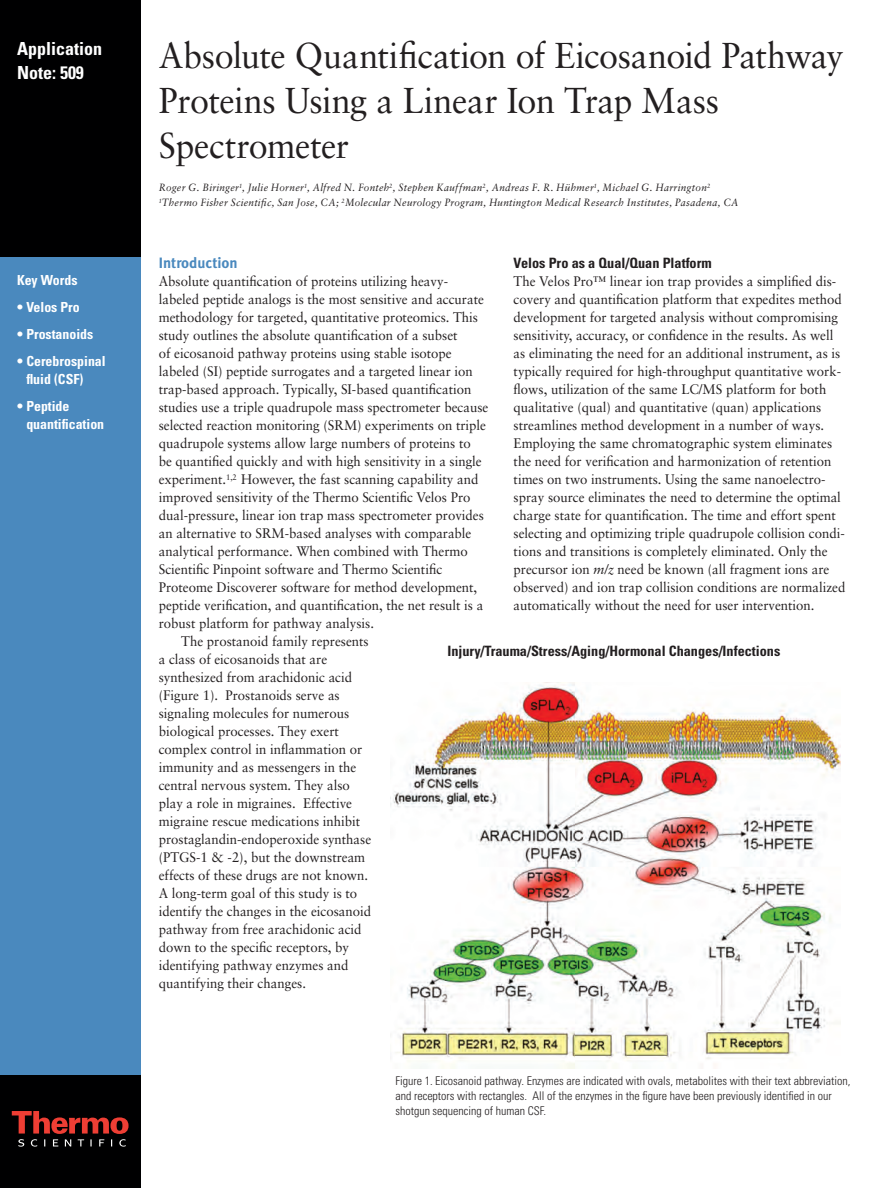
<style>
.page{position:relative;width:891px;height:1188px;background:#fff}
.page>*{position:absolute;margin:0;border:0;box-sizing:border-box;transform-origin:0 0}
.Note_Title{font:36px/45px "Sabon";letter-spacing:-.01em;color:#231f20;scale:.95 1}
.Note_Number{font:700 condensed 18px/24px "Univers";color:#fff}
.Sub_Head_1_Blue{font:15px "Meta Bold LF";color:#4a89be}
.Sub_Head_2_Black{font:700 condensed 14.25px "Univers";color:#231f20}
._1st_Body{font:13.8px/18px "Sabon";color:#231f20;scale:.95 1}
._2nd_Body{font:13.8px/18px "Sabon";color:#231f20;scale:.95 1}
.Key_Words{font:700 condensed 13.8px/18px "Univers";color:#fff}
.t1{font:300 condensed 12px/15px "Univers";color:#231f20}
.Authors{font:italic 10.5px/15px "Sabon";letter-spacing:.03em;color:#231f20;scale:.95 1}
.s1{font-style:italic}
</style>
<div class="page">
<div style="left:0;top:250px;width:141px;height:938px;background:#4a89be"></div>
<div style="left:0;top:1076px;width:141px;height:112px;background:#000001"></div>
<svg style="left:12px;top:1111px;width:117px;height:36px"></svg>
<div style="left:0;top:0;width:141px;height:256px;background:#000001"></div>
<img style="left:393px;top:682px;width:447px;height:386px">
<p class="Note_Number" style="left:17px;top:36px;width:87px">Application<br>Note: 509</p>
<p class="Key_Words" style="left:17px;top:271px;width:62px">Key Words</p>
<p class="Key_Words" style="left:17px;top:298px;width:64px">• Velos Pro</p>
<p class="Key_Words" style="left:17px;top:325px;width:78px">• Prostanoids</p>
<p class="Key_Words" style="left:26px;top:352px;width:81px;text-indent:-9px">• Cerebrospinal fluid (CSF)</p>
<p class="Key_Words" style="left:26px;top:397px;width:79px;text-indent:-9px">• Peptide quantification</p>
<p class="Note_Title" style="left:159px;top:33px;width:723px">Absolute Quantification of Eicosanoid Pathway<br>Proteins Using a Linear Ion Trap Mass<br>Spectrometer</p>
<p class="Authors" style="left:159px;top:180px;width:612px">Roger G. Biringer<sup>1</sup>, Julie Horner<sup>1</sup>, Alfred N. Fonteh<sup>2</sup>, Stephen Kauffman<sup>2</sup>, Andreas F. R. Hühmer<sup>1</sup>, Michael G. Harrington<sup>2<br>1</sup>Thermo Fisher Scientific, San Jose, CA; <sup>2</sup>Molecular Neurology Program, Huntington Medical Research Institutes, Pasadena, CA</p>
<p class="Sub_Head_1_Blue" style="left:159px;top:254px;width:80px">Introduction</p>
<p class="_1st_Body" style="left:159px;top:272px;width:348px">Absolute quantification of proteins utilizing heavy&shy;labeled peptide analogs is the most sensitive and accurate methodology for targeted, quantitative proteomics. This study outlines the absolute quantification of a subset<br>of eicosanoid pathway proteins using stable isotope labeled (SI) peptide surrogates and a targeted linear ion trap-based approach. Typically, SI-based quantification studies use a triple quadrupole mass spectrometer because selected reaction monitoring (SRM) experiments on triple quadrupole systems allow large numbers of proteins to<br>be quantified quickly and with high sensitivity in a single experiment.<sup>1,2</sup> However, the fast scanning capability and improved sensitivity of the Thermo Scientific Velos Pro dual-pressure, linear ion trap mass spectrometer provides an alternative to SRM-based analyses with comparable analytical performance. When combined with Thermo Scientific Pinpoint software and Thermo Scientific Proteome Discoverer software for method development, peptide verification, and quantification, the net result is a robust platform for pathway analysis.</p>
<p class="_2nd_Body" style="left:159px;top:632px;width:225px;text-indent:23px">The prostanoid family represents a class of eicosanoids that are synthesized from arachidonic acid (Figure 1). Prostanoids serve as signaling molecules for numerous biological processes. They exert complex control in inflammation or immunity and as messengers in the central nervous system. They also play a role in migraines. Effective migraine rescue medications inhibit prostaglandin-endoperoxide synthase (PTGS-1 &amp; -2), but the downstream effects of these drugs are not known.<br>A long-term goal of this study is to identify the changes in the eicosanoid pathway from free arachidonic acid down to the specific receptors, by identifying pathway enzymes and quantifying their changes.</p>
<p class="Sub_Head_2_Black" style="left:514px;top:254px;width:200px">Velos Pro as a Qual/Quan Platform</p>
<p class="_1st_Body" style="left:514px;top:272px;width:351px">The Velos Pro™ linear ion trap provides a simplified dis&shy;covery and quantification platform that expedites method development for targeted analysis without compromising sensitivity, accuracy, or confidence in the results. As well as eliminating the need for an additional instrument, as is typically required for high-throughput quantitative work&shy;flows, utilization of the same LC/MS platform for both qualitative (qual) and quantitative (quan) applications streamlines method development in a number of ways.<br>Employing the same chromatographic system eliminates the need for verification and harmonization of retention times on two instruments. Using the same nanoelectro&shy;spray source eliminates the need to determine the optimal charge state for quantification. The time and effort spent selecting and optimizing triple quadrupole collision condi&shy;tions and transitions is completely eliminated. Only the precursor ion <span class="s1">m/z</span> need be known (all fragment ions are observed) and ion trap collision conditions are normalized automatically without the need for user intervention.</p>
<p class="Sub_Head_2_Black" style="left:447px;top:642px;width:335px">Injury/Trauma/Stress/Aging/Hormonal Changes/Infections</p>
<p class="t1" style="left:395px;top:1074px;width:457px">Figure 1. Eicosanoid pathway. Enzymes are indicated with ovals, metabolites with their text abbreviation, and receptors with rectangles. All of the enzymes in the figure have been previously identified in our shotgun sequencing of human CSF.</p>
</div>
